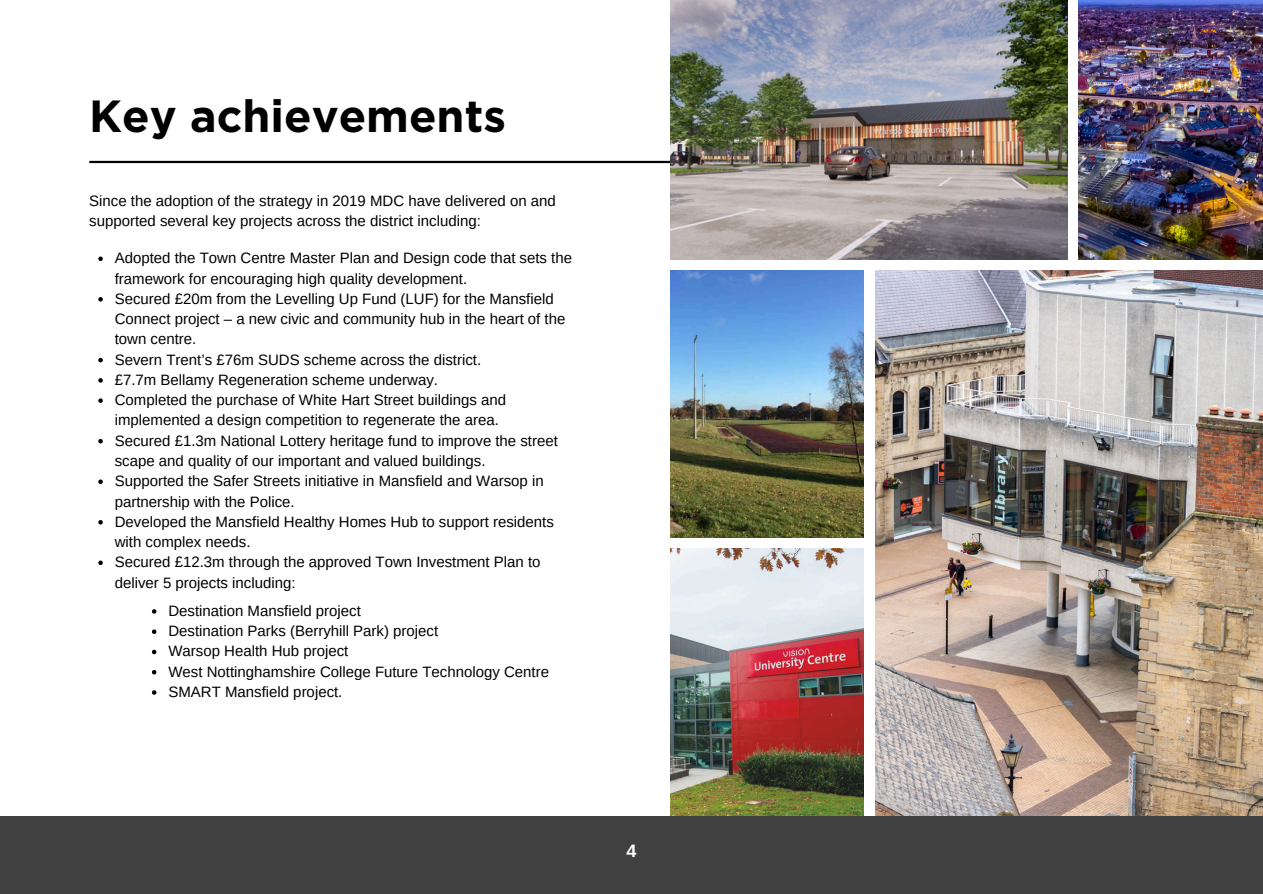
<style>
.page{position:relative;width:1263px;height:894px;background:#fff}
.page>*{position:absolute;margin:0;border:0;box-sizing:border-box;transform-origin:0 0}
.t1{font:700 45px "Gotham";color:#000}
.t2{font:700 18px "Arimo";color:#fff}
.t3{font:15px/20.2px "Arimo";color:#000}
</style>
<div class="page">
<hr style="left:89px;top:161px;width:594px;height:2px;background:#000">
<img style="left:670px;top:0;width:397px;height:259px">
<img style="left:1079px;top:0;width:184px;height:259px">
<img style="left:670px;top:270px;width:194px;height:267px">
<img style="left:670px;top:548px;width:194px;height:267px">
<img style="left:875px;top:270px;width:388px;height:545px">
<div style="left:0;top:815px;width:1263px;height:78px;background:#404040"></div>
<svg style="left:98px;top:256px;width:5px;height:5px"></svg>
<svg style="left:98px;top:297px;width:5px;height:4px"></svg>
<svg style="left:98px;top:358px;width:5px;height:4px"></svg>
<svg style="left:98px;top:378px;width:5px;height:4px"></svg>
<svg style="left:98px;top:398px;width:5px;height:5px"></svg>
<svg style="left:98px;top:439px;width:5px;height:4px"></svg>
<svg style="left:98px;top:479px;width:5px;height:5px"></svg>
<svg style="left:98px;top:520px;width:5px;height:4px"></svg>
<svg style="left:98px;top:560px;width:5px;height:5px"></svg>
<svg style="left:152px;top:609px;width:4px;height:4px"></svg>
<svg style="left:152px;top:629px;width:4px;height:4px"></svg>
<svg style="left:152px;top:649px;width:4px;height:5px"></svg>
<svg style="left:152px;top:670px;width:4px;height:4px"></svg>
<svg style="left:152px;top:690px;width:4px;height:4px"></svg>
<p class="t1" style="left:89px;top:90px;width:418px">Key achievements</p>
<p class="t3" style="left:89px;top:190px;width:468px">Since the adoption of the strategy in 2019 MDC have delivered on and supported several key projects across the district including:</p>
<p class="t3" style="left:115px;top:248px;width:459px">Adopted the Town Centre Master Plan and Design code that sets the framework for encouraging high quality development.</p>
<p class="t3" style="left:115px;top:288px;width:452px">Secured £20m from the Levelling Up Fund (LUF) for the Mansfield<br>Connect project – a new civic and community hub in the heart of the town centre.</p>
<p class="t3" style="left:115px;top:349px;width:368px">Severn Trent’s £76m SUDS scheme across the district.</p>
<p class="t3" style="left:115px;top:369px;width:325px">£7.7m Bellamy Regeneration scheme underway.</p>
<p class="t3" style="left:115px;top:390px;width:393px">Completed the purchase of White Hart Street buildings and implemented a design competition to regenerate the area.</p>
<p class="t3" style="left:115px;top:430px;width:445px">Secured £1.3m National Lottery heritage fund to improve the street scape and quality of our important and valued buildings.</p>
<p class="t3" style="left:115px;top:471px;width:430px">Supported the Safer Streets initiative in Mansfield and Warsop in partnership with the Police.</p>
<p class="t3" style="left:115px;top:511px;width:441px">Developed the Mansfield Healthy Homes Hub to support residents with complex needs.</p>
<p class="t3" style="left:115px;top:552px;width:427px">Secured £12.3m through the approved Town Investment Plan to deliver 5 projects including:</p>
<p class="t3" style="left:168px;top:600px;width:194px">Destination Mansfield project</p>
<p class="t3" style="left:168px;top:620px;width:271px">Destination Parks (Berryhill Park) project</p>
<p class="t3" style="left:168px;top:641px;width:181px">Warsop Health Hub project</p>
<p class="t3" style="left:168px;top:661px;width:382px">West Nottinghamshire College Future Technology Centre</p>
<p class="t3" style="left:168px;top:681px;width:176px">SMART Mansfield project.</p>
<h1 class="t2" style="left:626px;top:840px;width:12px">4</h1>
</div>
